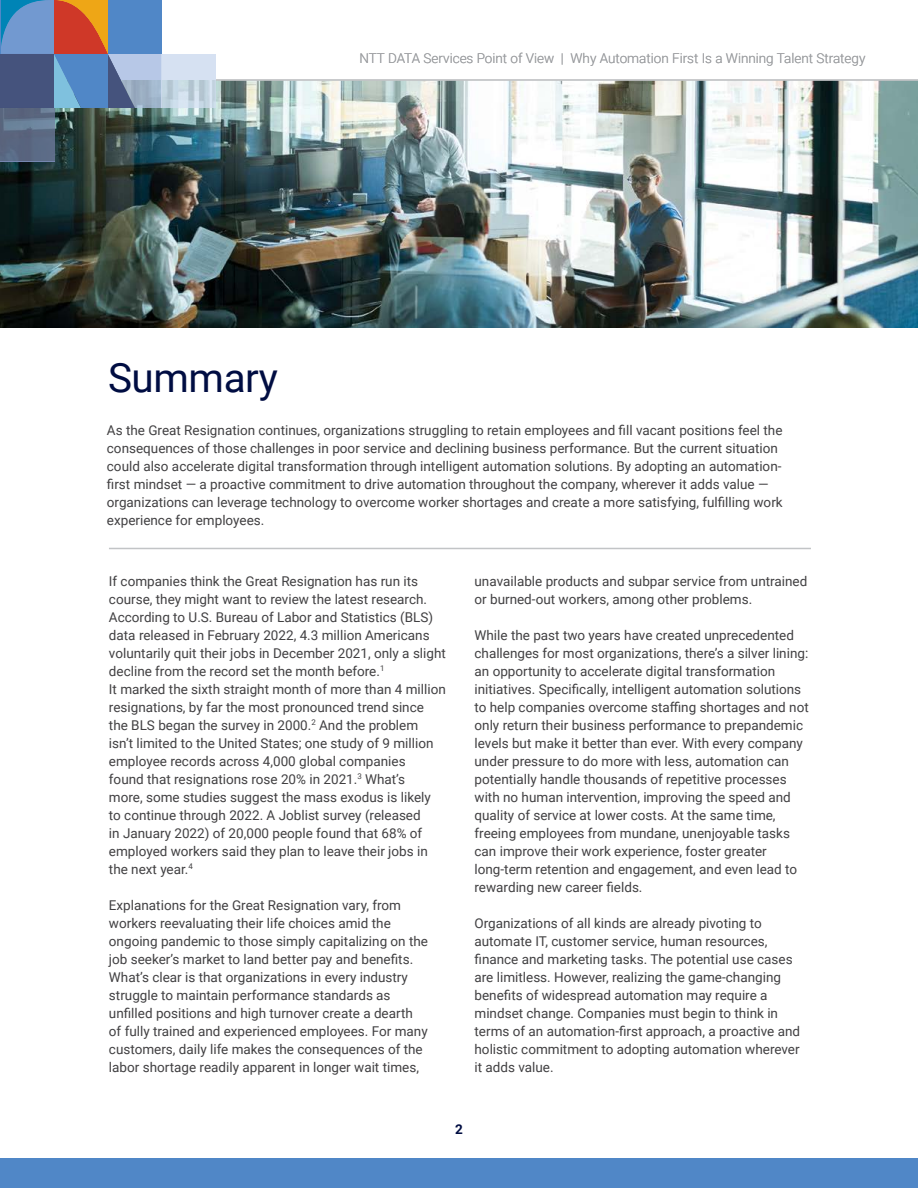
<style>
.page{position:relative;width:918px;height:1188px;background:#fff}
.page>*{position:absolute;margin:0;border:0;box-sizing:border-box;transform-origin:0 0}
.Body_Heading_1{font:40.5px "Roboto";letter-spacing:-.01em;color:#000d42}
.Body_Copy{font:13.5px/18px "Roboto";color:#414042}
.t1{font:300 13.5px "Roboto";color:#9d9fa2}
.t2{font:700 13.5px "Roboto";color:#000d42}
</style>
<div class="page">
<div style="left:0;top:1158px;width:918px;height:30px;background:#5087c7"></div>
<img style="left:0;top:81px;width:918px;height:246px">
<svg style="left:0;top:0;width:162px;height:108px;background:#7480a0"></svg>
<svg style="left:0;top:108px;width:54px;height:54px;background:#5e6d87"></svg>
<svg style="left:162px;top:54px;width:54px;height:54px;background:#cddbe9"></svg>
<hr style="left:216px;top:79px;width:702px;height:2px;background:#c2c4c6">
<hr style="left:109px;top:548px;width:702px;height:1px;background:#c2c4c6">
<p class="t1" style="left:359px;top:49px;width:508px">NTT DATA Services Point of View | Why Automation First Is a Winning Talent Strategy</p>
<p class="Body_Heading_1" style="left:108px;top:349px;width:172px">Summary</p>
<p class="Body_Copy" style="left:107px;top:421px;width:677px">As the Great Resignation continues, organizations struggling to retain employees and fill vacant positions feel the consequences of those challenges in poor service and declining business performance. But the current situation could also accelerate digital transformation through intelligent automation solutions. By adopting an automation&shy;first mindset — a proactive commitment to drive automation throughout the company, wherever it adds value — organizations can leverage technology to overcome worker shortages and create a more satisfying, fulfilling work experience for employees.</p>
<p class="Body_Copy" style="left:109px;top:572px;width:339px">If companies think the Great Resignation has run its course, they might want to review the latest research.<br>According to U.S. Bureau of Labor and Statistics (BLS) data released in February 2022, 4.3 million Americans voluntarily quit their jobs in December 2021, only a slight decline from the record set the month before.<sup>1<br></sup>It marked the sixth straight month of more than 4 million resignations, by far the most pronounced trend since the BLS began the survey in 2000.<sup>2</sup> And the problem<br>isn’t limited to the United States; one study of 9 million employee records across 4,000 global companies<br>found that resignations rose 20% in 2021.<sup>3</sup> What’s<br>more, some studies suggest the mass exodus is likely to continue through 2022. A Joblist survey (released<br>in January 2022) of 20,000 people found that 68% of employed workers said they plan to leave their jobs in the next year.<sup>4</sup></p>
<p class="Body_Copy" style="left:109px;top:896px;width:321px">Explanations for the Great Resignation vary, from workers reevaluating their life choices amid the ongoing pandemic to those simply capitalizing on the job seeker’s market to land better pay and benefits.<br>What’s clear is that organizations in every industry struggle to maintain performance standards as unfilled positions and high turnover create a dearth of fully trained and experienced employees. For many customers, daily life makes the consequences of the labor shortage readily apparent in longer wait times,</p>
<p class="Body_Copy" style="left:475px;top:572px;width:334px">unavailable products and subpar service from untrained or burned-out workers, among other problems.</p>
<p class="Body_Copy" style="left:475px;top:626px;width:336px">While the past two years have created unprecedented challenges for most organizations, there’s a silver lining: an opportunity to accelerate digital transformation initiatives. Specifically, intelligent automation solutions to help companies overcome staffing shortages and not only return their business performance to prepandemic levels but make it better than ever. With every company under pressure to do more with less, automation can potentially handle thousands of repetitive processes with no human intervention, improving the speed and quality of service at lower costs. At the same time, freeing employees from mundane, unenjoyable tasks can improve their work experience, foster greater long-term retention and engagement, and even lead to rewarding new career fields.</p>
<p class="Body_Copy" style="left:475px;top:914px;width:327px">Organizations of all kinds are already pivoting to automate IT, customer service, human resources, finance and marketing tasks. The potential use cases are limitless. However, realizing the game-changing benefits of widespread automation may require a mindset change. Companies must begin to think in terms of an automation-first approach, a proactive and holistic commitment to adopting automation wherever it adds value.</p>
<p class="t2" style="left:455px;top:1120px;width:9px">2</p>
</div>
